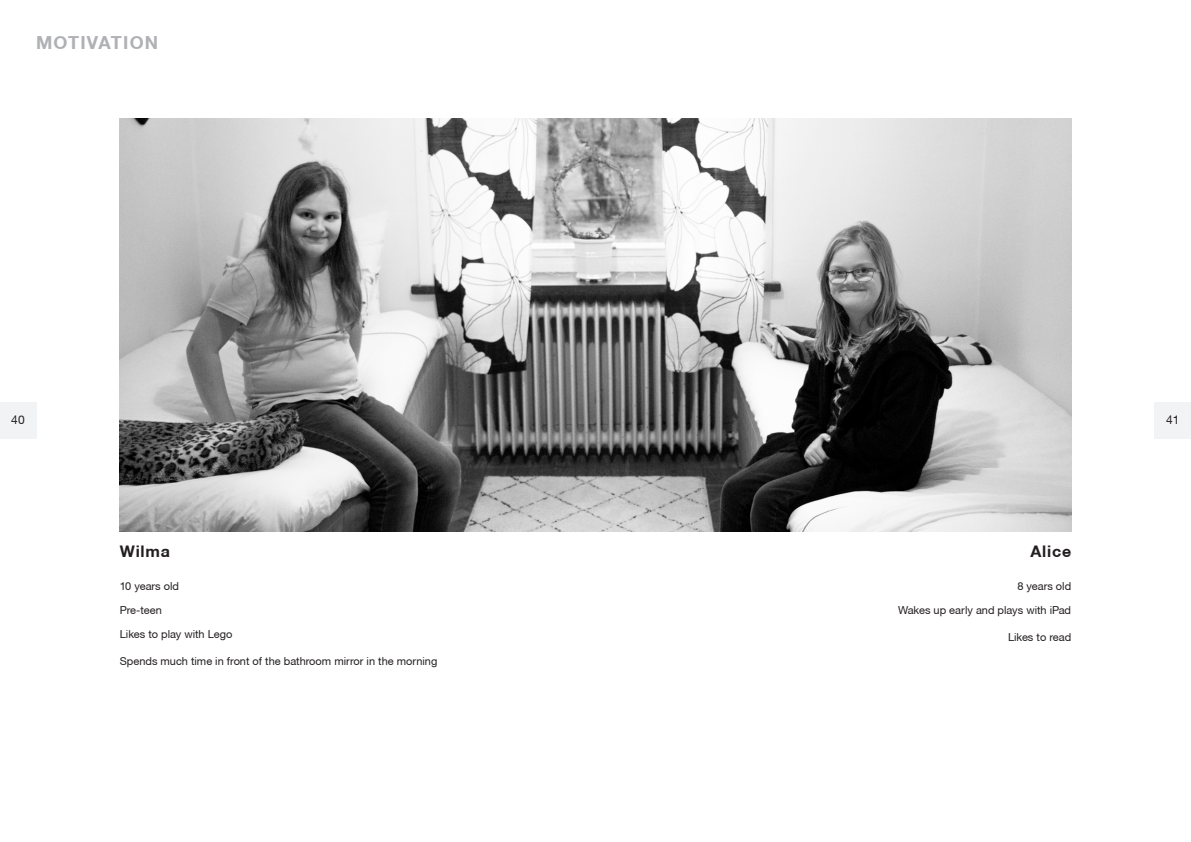
<style>
.page{position:relative;width:1191px;height:842px;background:#fff}
.page>*{position:absolute;margin:0;border:0;box-sizing:border-box;transform-origin:0 0}
.t1{font:700 18px "Helvetica Neue CE";letter-spacing:.07em;color:#b0b1b5}
.t2{font:700 16px "Helvetica Neue CE";letter-spacing:.05em;color:#231f20}
.t3{font:12px "Helvetica Neue CE";color:#231f20}
.t4{font:11px "Helvetica Neue CE";color:#231f20}
</style>
<div class="page">
<div style="left:1155px;top:403px;width:36px;height:36px;background:#f2f3f4"></div>
<div style="left:0;top:403px;width:36px;height:36px;background:#f2f3f4"></div>
<img style="left:120px;top:118px;width:951px;height:414px">
<p class="t1" style="left:36px;top:31px;width:124px">MOTIVATION</p>
<p class="t3" style="left:11px;top:413px;width:15px">40</p>
<p class="t3" style="left:1166px;top:413px;width:15px">41</p>
<p class="t2" style="left:120px;top:541px;width:52px">Wilma</p>
<p class="t4" style="left:120px;top:579px;width:61px">10 years old</p>
<p class="t4" style="left:120px;top:603px;width:43px">Pre-teen</p>
<p class="t4" style="left:120px;top:627px;width:114px">Likes to play with Lego</p>
<p class="t4" style="left:120px;top:654px;width:319px">Spends much time in front of the bathroom mirror in the morning</p>
<p class="t2" style="left:1030px;top:541px;width:42px">Alice</p>
<p class="t4" style="left:1017px;top:579px;width:55px">8 years old</p>
<p class="t4" style="left:898px;top:603px;width:174px">Wakes up early and plays with iPad</p>
<p class="t4" style="left:1008px;top:630px;width:65px">Likes to read</p>
</div>
